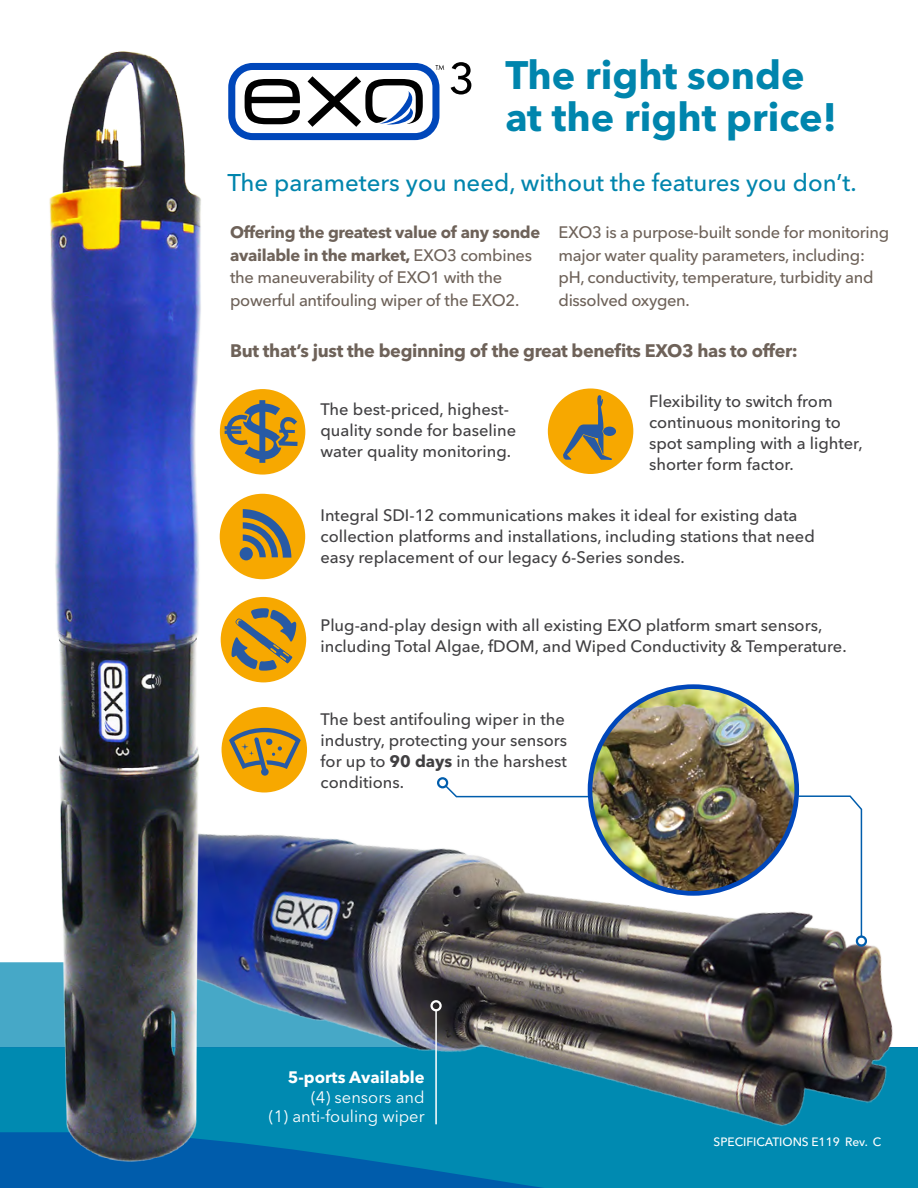
<style>
.page{position:relative;width:918px;height:1188px;background:#fff}
.page>*{position:absolute;margin:0;border:0;box-sizing:border-box;transform-origin:0 0}
.t1{font:700 39.45px/42.3px "Avenir Next LT Pro";color:#0085ad}
.t2{font:500 24px "Avenir Next LT Pro";color:#0085ad}
.t3{font:700 18px "Avenir Next LT Pro";letter-spacing:-.02em;color:#6e6259}
.t4{font:500 16.5px/21px "Avenir Next LT Pro";color:#414042}
.t5{font:500 16.5px/22.5px "Avenir Next LT Pro";letter-spacing:-.02em;color:#6e6259}
.t6{font:16.5px/19.8px "Avenir Next LT Pro";color:#fff;text-align:right}
.t7{font:700 16.5px "Avenir Next LT Pro";color:#fff}
.t8{font:500 12px "Avenir Next LT Pro";letter-spacing:-.005em;color:#fff}
.s1{font-weight:700}
</style>
<div class="page">
<img style="left:248px;top:624px;width:670px;height:564px">
<img style="left:8px;top:51px;width:240px;height:1137px">
<svg style="left:228px;top:63px;width:216px;height:77px"></svg>
<svg style="left:451px;top:62px;width:20px;height:33px"></svg>
<hr style="left:435px;top:1010px;width:2px;height:114px;background:#fff">
<div style="left:430px;top:1000px;width:12px;height:11px;border:2px solid #fff;border-radius:50%"></div>
<img style="left:590px;top:687px;width:207px;height:206px;border-radius:103px">
<div style="left:588px;top:684px;width:211px;height:212px;border:5px solid #0047ba;border-radius:50%"></div>
<svg style="left:444px;top:784px;width:145px;height:14px"></svg>
<div style="left:437px;top:777px;width:11px;height:11px;border:2px solid #005dac;border-radius:50%"></div>
<svg style="left:797px;top:795px;width:66px;height:143px"></svg>
<div style="left:856px;top:935px;width:11px;height:12px;border:2px solid #005dac;border-radius:50%"></div>
<div style="left:222px;top:707px;width:85px;height:86px;background:#f7a800;border-radius:50%"></div>
<svg style="left:229px;top:728px;width:72px;height:48px"></svg>
<div style="left:221px;top:597px;width:85px;height:85px;background:#f7a800;border-radius:50%"></div>
<svg style="left:231px;top:608px;width:65px;height:63px"></svg>
<div style="left:220px;top:494px;width:85px;height:85px;background:#f7a800;border-radius:50%"></div>
<div style="left:240px;top:547px;width:13px;height:13px;background:#285aa4;border-radius:50%"></div>
<svg style="left:243px;top:509px;width:48px;height:49px"></svg>
<div style="left:220px;top:389px;width:85px;height:86px;background:#f7a800;border-radius:50%"></div>
<svg style="left:220px;top:400px;width:83px;height:63px"></svg>
<div style="left:548px;top:388px;width:85px;height:86px;background:#f7a800;border-radius:50%"></div>
<svg style="left:563px;top:395px;width:53px;height:65px"></svg>
<h1 class="t1" style="left:505px;top:54px;width:333px">The right sonde at the right price!</h1>
<h2 class="t2" style="left:227px;top:169px;width:631px">The parameters you need, without the features you don’t.</h2>
<p class="t5" style="left:230px;top:221px;width:312px"><span class="s1">Offering the greatest value of any sonde available in the market,</span> EXO3 combines the maneuverability of EXO1 with the powerful antifouling wiper of the EXO2.</p>
<p class="t3" style="left:230px;top:339px;width:569px">But that’s just the beginning of the great benefits EXO3 has to offer:</p>
<p class="t5" style="left:559px;top:221px;width:332px">EXO3 is a purpose-built sonde for monitoring major water quality parameters, including: pH, conductivity, temperature, turbidity and dissolved oxygen.</p>
<p class="t4" style="left:321px;top:399px;width:197px">The best-priced, highest&shy;quality sonde for baseline water quality monitoring.</p>
<p class="t4" style="left:649px;top:391px;width:215px">Flexibility to switch from continuous monitoring to spot sampling with a lighter, shorter form factor.</p>
<p class="t4" style="left:321px;top:504px;width:496px">Integral SDI-12 communications makes it ideal for existing data collection platforms and installations, including stations that need easy replacement of our legacy 6-Series sondes.</p>
<p class="t4" style="left:321px;top:615px;width:528px">Plug-and-play design with all existing EXO platform smart sensors, including Total Algae, fDOM, and Wiped Conductivity &amp; Temperature.</p>
<p class="t4" style="left:321px;top:709px;width:248px">The best antifouling wiper in the industry, protecting your sensors for up to <span class="s1">90 days</span> in the harshest conditions.</p>
<p class="t7" style="left:288px;top:1067px;width:138px">5-ports Available</p>
<p class="t6" style="left:269px;top:1087px;width:157px">(4) sensors and<br>(1) anti-fouling wiper</p>
<p class="t8" style="left:714px;top:1135px;width:169px">SPECIFICATIONS E119 Rev. C</p>
</div>
